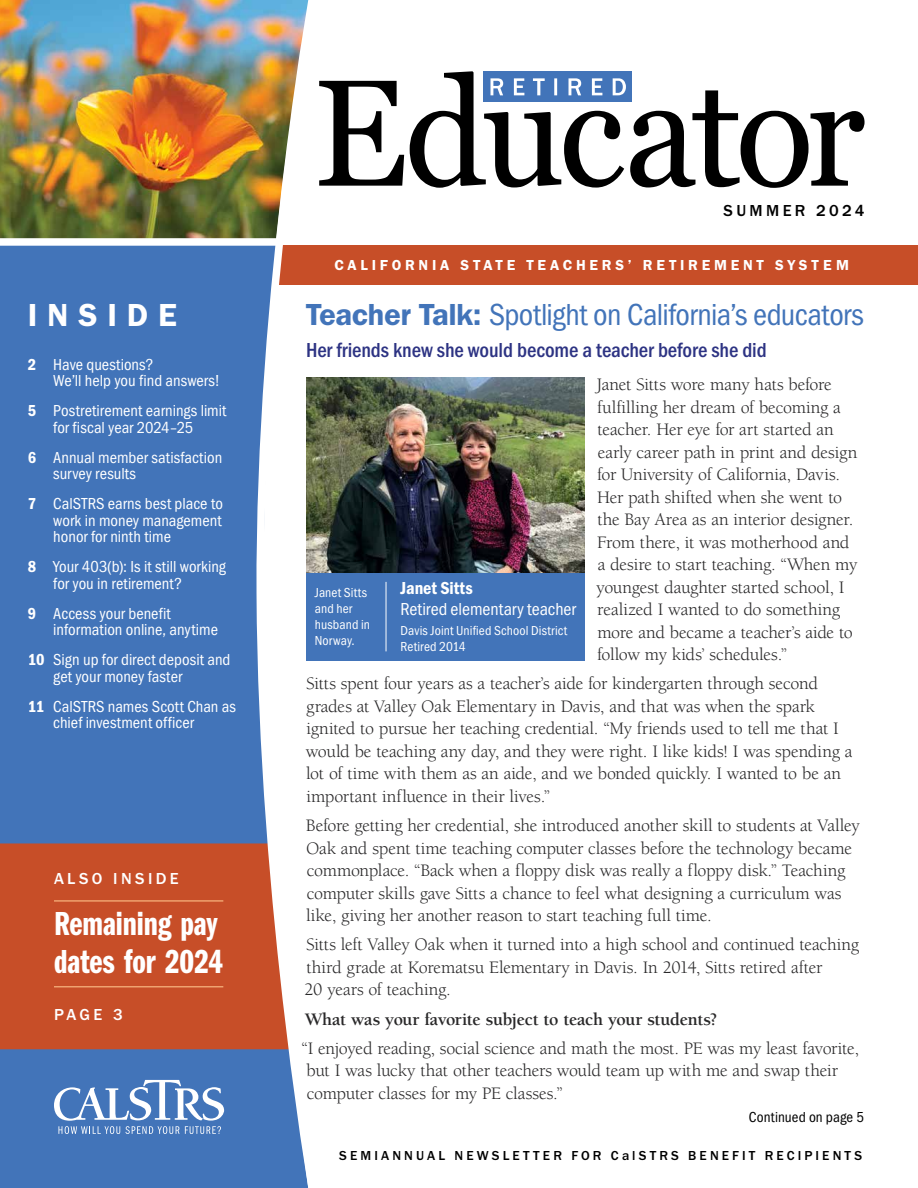
<style>
.page{position:relative;width:918px;height:1188px;background:#fff}
.page>*{position:absolute;margin:0;border:0;box-sizing:border-box;transform-origin:0 0}
.t1{font:34.5px/37.5px "Franklin Gothic URW Com Dem";letter-spacing:-.005em;color:#fff}
.t2{font:33px "Franklin Gothic URW Dem";letter-spacing:.3em;color:#fff}
.t3{font:31.5px "Franklin Gothic URW Cond";letter-spacing:-.015em;color:#4274b9}
.t4{font:500 21px "Franklin Gothic URW Cond";letter-spacing:-.005em;color:#2d3383}
.t5{font:18px/22.5px "Berkeley Std";letter-spacing:-.01em;color:#292829}
.t6{font:700 18px "Berkeley Std";letter-spacing:-.02em;color:#292829}
.t7{font:18px "Franklin Gothic URW Cond";color:#fff}
.t8{font:18px "Franklin Gothic URW Con Dem";color:#fff}
.t9{font:16.5px/16.5px "Franklin Gothic URW Cond";color:#fff}
.t10{font:500 16.5px "Franklin Gothic URW";letter-spacing:.2em;color:#fff}
.t11{font:500 16.5px "Franklin Gothic URW";letter-spacing:.205em;color:#000}
.t12{font:15px "Franklin Gothic URW Dem";letter-spacing:.25em;color:#fff}
.t13{font:15px "Franklin Gothic URW Cond";letter-spacing:.005em;color:#000}
.t14{font:13.5px/16.2px "Franklin Gothic URW Cond";letter-spacing:.01em;color:#fff}
.t15{font:500 13.5px "Franklin Gothic URW";letter-spacing:.23em;color:#000}
.s1{font-family:"Franklin Gothic URW Con Dem"}
.s2{font-family:"Franklin Gothic URW Dem"}
</style>
<div class="page">
<img style="left:0;top:0;width:254px;height:238px">
<div style="left:278px;top:246px;width:640px;height:39px;background:#c74e28"></div>
<div style="left:0;top:246px;width:254px;height:942px;background:#4274b9"></div>
<div style="left:0;top:843px;width:254px;height:206px;background:#c74e28"></div>
<svg style="left:54px;top:1080px;width:170px;height:54px"></svg>
<svg style="left:324px;top:71px;width:541px;height:117px"></svg>
<div style="left:483px;top:72px;width:148px;height:30px;background:#4274b9"></div>
<svg style="left:490px;top:78px;width:136px;height:17px"></svg>
<hr style="left:54px;top:900px;width:169px;height:1px;background:#fcbf87">
<hr style="left:54px;top:986px;width:169px;height:1px;background:#fcbf87">
<svg style="left:254px;top:0;width:70px;height:1188px"></svg>
<div style="left:306px;top:573px;width:279px;height:87px;background:#4274b9"></div>
<img style="left:306px;top:378px;width:279px;height:195px">
<hr style="left:386px;top:582px;width:1px;height:69px;background:#fcfdff">
<h2 class="t2" style="left:28px;top:295px;width:151px">INSIDE</h2>
<p class="t9" style="left:53px;top:355px;width:168px;text-indent:-25px"><span class="s1">2</span> Have questions?<br>We’ll help you find answers!</p>
<p class="t9" style="left:28px;top:401px;width:200px;text-align:center"><span class="s1">5</span> Postretirement earnings limit for fiscal year 2024–25</p>
<p class="t9" style="left:53px;top:448px;width:170px;text-indent:-25px"><span class="s1">6</span> Annual member satisfaction survey results</p>
<p class="t9" style="left:53px;top:494px;width:171px;text-align:justify;text-indent:-25px"><span class="s1">7</span> CalSTRS earns best place to work in money management honor for ninth time</p>
<p class="t9" style="left:53px;top:557px;width:174px;text-indent:-25px"><span class="s1">8</span> Your 403(b): Is it still working for you in retirement?</p>
<p class="t9" style="left:53px;top:604px;width:166px;text-indent:-25px"><span class="s1">9</span> Access your benefit information online, anytime</p>
<p class="t9" style="left:53px;top:650px;width:179px;text-indent:-25px"><span class="s1">10</span> Sign up for direct deposit and get your money faster</p>
<p class="t9" style="left:53px;top:697px;width:184px;text-indent:-25px"><span class="s1">11</span> CalSTRS names Scott Chan as chief investment officer</p>
<h3 class="t10" style="left:54px;top:869px;width:126px">ALSO INSIDE</h3>
<p class="t1" style="left:54px;top:903px;width:171px">Remaining pay dates for 2024</p>
<p class="t10" style="left:54px;top:1004px;width:70px">PAGE 3</p>
<p class="t11" style="left:724px;top:200px;width:142px">SUMMER 2024</p>
<p class="t12" style="left:335px;top:256px;width:516px">CALIFORNIA STATE TEACHERS’ RETIREMENT SYSTEM</p>
<h2 class="t3" style="left:306px;top:292px;width:560px"><span class="s2">Teacher Talk:</span> Spotlight on California’s educators</h2>
<h3 class="t4" style="left:306px;top:335px;width:462px">Her friends knew she would become a teacher before she did</h3>
<p class="t5" style="left:596px;top:374px;width:262px">Janet Sitts wore many hats before fulfilling her dream of becoming a teacher. Her eye for art started an early career path in print and design for University of California, Davis.<br>Her path shifted when she went to the Bay Area as an interior designer.<br>From there, it was motherhood and a desire to start teaching. “When my youngest daughter started school, I realized I wanted to do something more and became a teacher’s aide to follow my kids’ schedules.”</p>
<p class="t5" style="left:306px;top:673px;width:548px">Sitts spent four years as a teacher’s aide for kindergarten through second grades at Valley Oak Elementary in Davis, and that was when the spark ignited to pursue her teaching credential. “My friends used to tell me that I would be teaching any day, and they were right. I like kids! I was spending a lot of time with them as an aide, and we bonded quickly. I wanted to be an important influence in their lives.”</p>
<p class="t5" style="left:306px;top:815px;width:555px">Before getting her credential, she introduced another skill to students at Valley Oak and spent time teaching computer classes before the technology became commonplace. “Back when a floppy disk was really a floppy disk.” Teaching computer skills gave Sitts a chance to feel what designing a curriculum was like, giving her another reason to start teaching full time.</p>
<p class="t5" style="left:304px;top:934px;width:556px">Sitts left Valley Oak when it turned into a high school and continued teaching third grade at Korematsu Elementary in Davis. In 2014, Sitts retired after<br>20 years of teaching.</p>
<p class="t6" style="left:305px;top:1010px;width:414px">What was your favorite subject to teach your students?</p>
<p class="t5" style="left:302px;top:1037px;width:559px">“I enjoyed reading, social science and math the most. PE was my least favorite, but I was lucky that other teachers would team up with me and swap their computer classes for my PE classes.”</p>
<h3 class="t8" style="left:401px;top:576px;width:74px">Janet Sitts</h3>
<p class="t7" style="left:401px;top:597px;width:177px">Retired elementary teacher</p>
<p class="t14" style="left:401px;top:622px;width:168px">Davis Joint Unified School District</p>
<p class="t14" style="left:401px;top:638px;width:67px">Retired 2014</p>
<p class="t14" style="left:315px;top:583px;width:57px">Janet Sitts and her husband in<br>Norway.</p>
<p class="t13" style="left:749px;top:1107px;width:117px">Continued on page 5</p>
<p class="t15" style="left:339px;top:1147px;width:524px">SEMIANNUAL NEWSLETTER FOR CalSTRS BENEFIT RECIPIENTS</p>
</div>
